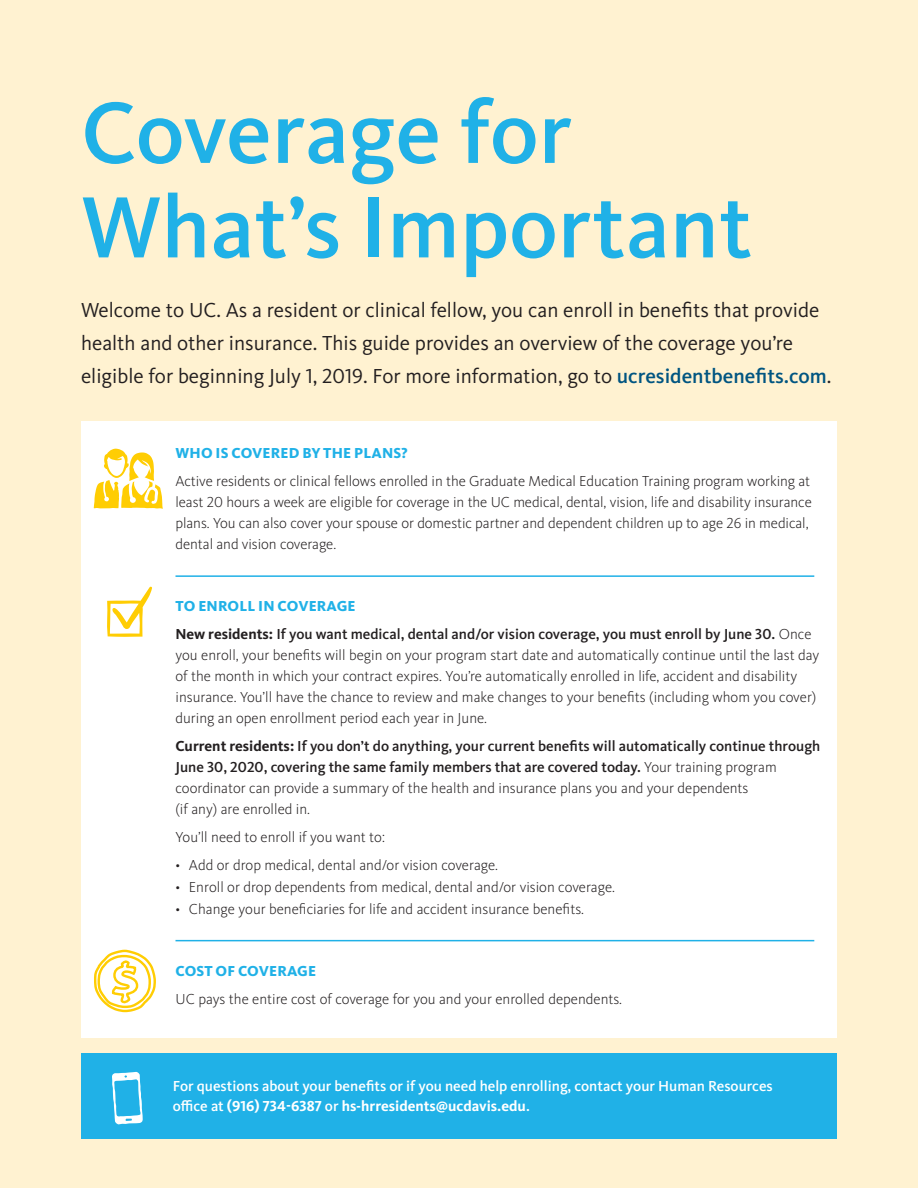
<style>
.page{position:relative;width:918px;height:1188px;background:#fff2d1}
.page>*{position:absolute;margin:0;border:0;box-sizing:border-box;transform-origin:0 0}
.Section_Head{font:500 90px/94.5px "Kievit Pro";color:#20b1e7}
.intro{font:21px/33px "Kievit Pro";color:#231f20}
.body{font:300 15px/21px "Kievit Pro";color:#231f20}
.body-2{font:500 15px/21px "Kievit Pro";color:#231f20}
.body-3{font:500 15px/19.5px "Kievit Pro";color:#fff}
.body-4{font:800 15px "Kievit Pro";letter-spacing:.01em;color:#20b1e7}
.s1{font-weight:500;color:#005581}
.s2{font-weight:700}
.s3{font-weight:500}
.s4{font-weight:300}
</style>
<div class="page">
<div style="left:81px;top:422px;width:756px;height:616px;background:#fff"></div>
<div style="left:81px;top:1053px;width:756px;height:86px;background:#20b1e7"></div>
<hr style="left:176px;top:575px;width:638px;height:2px;background:#20b1e7">
<hr style="left:175px;top:940px;width:639px;height:1px;background:#20b1e7">
<svg style="left:94px;top:449px;width:69px;height:60px"></svg>
<svg style="left:112px;top:1072px;width:31px;height:52px"></svg>
<svg style="left:94px;top:949px;width:62px;height:64px"></svg>
<svg style="left:107px;top:587px;width:45px;height:50px"></svg>
<h1 class="Section_Head" style="left:81px;top:85px;width:673px">Coverage for<br>What’s Important</h1>
<p class="intro" style="left:81px;top:294px;width:752px">Welcome to UC. As a resident or clinical fellow, you can enroll in benefits that provide health and other insurance. This guide provides an overview of the coverage you’re eligible for beginning July 1, 2019. For more information, go to <span class="s1">ucresidentbenefits.com</span>.</p>
<p class="body-4" style="left:176px;top:444px;width:234px">WHO IS COVERED BY THE PLANS?</p>
<p class="body" style="left:176px;top:470px;width:638px">Active residents or clinical fellows enrolled in the Graduate Medical Education Training program working at least 20 hours a week are eligible for coverage in the UC medical, dental, vision, life and disability insurance plans. You can also cover your spouse or domestic partner and dependent children up to age 26 in medical, dental and vision coverage.</p>
<p class="body-4" style="left:176px;top:597px;width:182px">TO ENROLL IN COVERAGE</p>
<p class="body" style="left:175px;top:623px;width:645px"><span class="s2">New residents:</span> <span class="s3">If you want medical, dental and/or vision coverage, you must enroll by June 30.</span> Once you enroll, your benefits will begin on your program start date and automatically continue until the last day of the month in which your contract expires. You’re automatically enrolled in life, accident and disability insurance. You’ll have the chance to review and make changes to your benefits (including whom you cover) during an open enrollment period each year in June.</p>
<p class="body-2" style="left:175px;top:735px;width:646px"><span class="s2">Current residents:</span> If you don’t do anything, your current benefits will automatically continue through June 30, 2020, covering the same family members that are covered today. <span class="s4">Your training program coordinator can provide a summary of the health and insurance plans you and your dependents<br>(if any) are enrolled in.</span></p>
<p class="body" style="left:175px;top:826px;width:211px">You’ll need to enroll if you want to:</p>
<p class="body" style="left:175px;top:854px;width:324px">• Add or drop medical, dental and/or vision coverage.</p>
<p class="body" style="left:175px;top:876px;width:441px">• Enroll or drop dependents from medical, dental and/or vision coverage.</p>
<p class="body" style="left:175px;top:898px;width:410px">• Change your beneficiaries for life and accident insurance benefits.</p>
<p class="body-4" style="left:176px;top:962px;width:142px">COST OF COVERAGE</p>
<p class="body" style="left:175px;top:988px;width:448px">UC pays the entire cost of coverage for you and your enrolled dependents.</p>
<p class="body-3" style="left:173px;top:1076px;width:602px">For questions about your benefits or if you need help enrolling, contact your Human Resources office at <span class="s2">(916) 734-6387</span> or <span class="s2">hs-hrresidents@ucdavis.edu</span>.</p>
</div>
